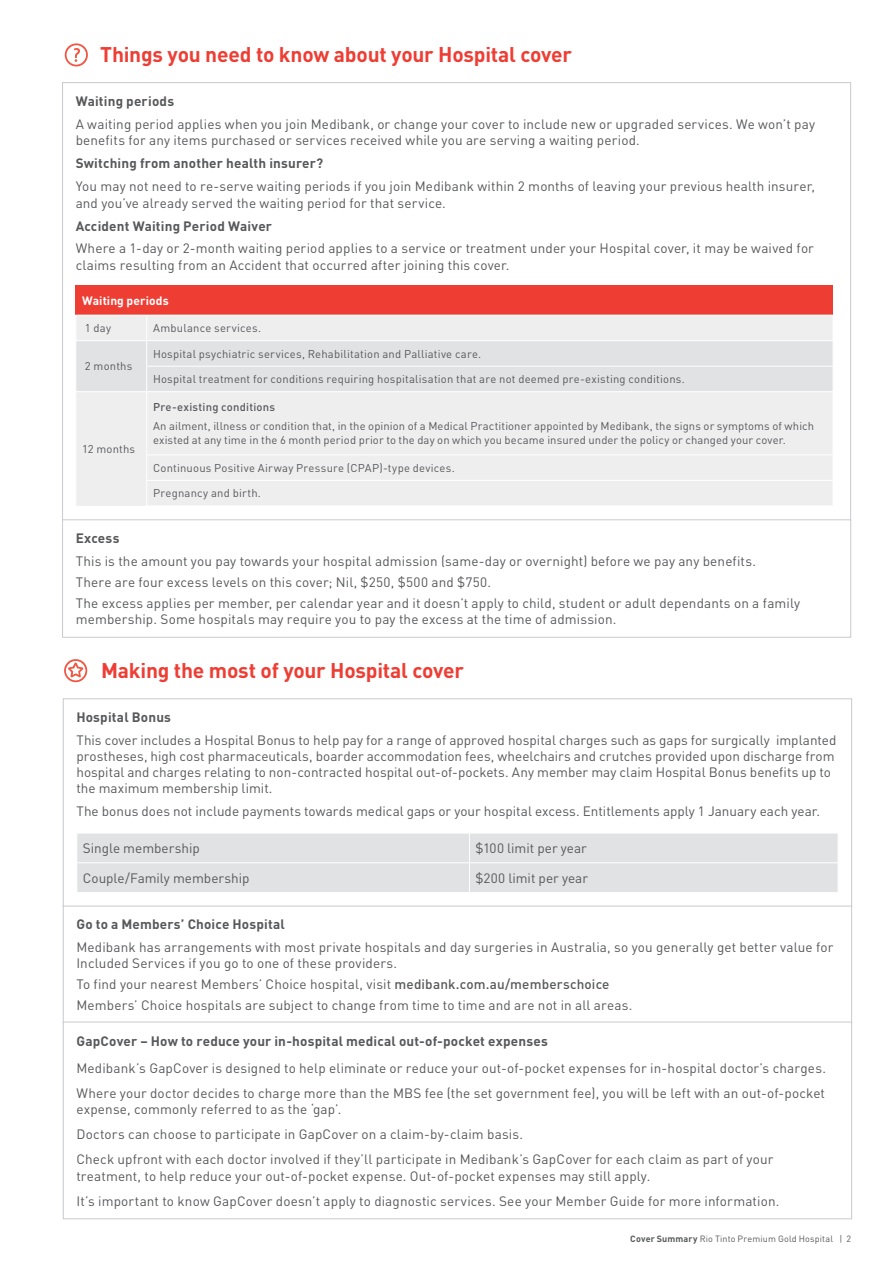
<style>
.page{position:relative;width:893px;height:1263px;background:#fff}
.page>*{position:absolute;margin:0;border:0;box-sizing:border-box;transform-origin:0 0}
.Sub_Header{font:700 21px "DINOT";letter-spacing:-.01em;color:#ee3e34}
.Copy{font:13.5px/16.5px "DINOT";letter-spacing:.01em;color:#57585a}
.Copy_Bold{font:13.5px/16.5px "DINOT";letter-spacing:.01em;color:#57585a}
.Copy_Bold-2{font:700 13.5px "DINOT";letter-spacing:.015em;color:#57585a}
.Copy_Bold-3{font:700 12px "DINOT";letter-spacing:.005em;color:#fff}
.Table_Copy{font:11.25px/14.2px "DINOT";letter-spacing:.015em;color:#57585a}
.Table_Copy-2{font:500 11.25px "DINOT";letter-spacing:.02em;color:#57585a}
.t1{font:9px "DINOT";letter-spacing:.02em;color:#57585a}
.s1{font-weight:500}
.s2{font-weight:700}
</style>
<div class="page">
<svg style="left:64px;top:659px;width:23px;height:23px"></svg>
<div style="left:63px;top:905px;width:789px;height:118px;border:1px solid #c9cacc"></div>
<div style="left:77px;top:833px;width:761px;height:59px;background:#e1e2e4"></div>
<div style="left:63px;top:698px;width:789px;height:208px;border:1px solid #c9cacc"></div>
<div style="left:76px;top:285px;width:757px;height:30px;background:#ee3e34"></div>
<div style="left:76px;top:392px;width:756px;height:114px;background:#eeeeef"></div>
<hr style="left:146px;top:392px;width:1px;height:62px;background:#fff">
<svg style="left:146px;top:455px;width:1px;height:50px"></svg>
<svg style="left:76px;top:316px;width:757px;height:75px"></svg>
<hr style="left:146px;top:454px;width:687px;height:1px;background:#fff">
<hr style="left:146px;top:480px;width:687px;height:1px;background:#fff">
<hr style="left:146px;top:505px;width:687px;height:1px;background:#fff">
<svg style="left:65px;top:43px;width:23px;height:23px"></svg>
<svg style="left:62px;top:519px;width:789px;height:119px"></svg>
<div style="left:63px;top:1022px;width:789px;height:197px;border:1px solid #c9cacc"></div>
<p class="Sub_Header" style="left:100px;top:41px;width:473px">Things you need to know about your Hospital cover</p>
<p class="Copy_Bold-2" style="left:76px;top:92px;width:100px">Waiting periods</p>
<p class="Copy" style="left:76px;top:116px;width:741px">A waiting period applies when you join Medibank, or change your cover to include new or upgraded services. We won’t pay benefits for any items purchased or services received while you are serving a waiting period.</p>
<p class="Copy_Bold-2" style="left:76px;top:155px;width:249px">Switching from another health insurer?</p>
<p class="Copy" style="left:76px;top:178px;width:741px">You may not need to re-serve waiting periods if you join Medibank within 2 months of leaving your previous health insurer, and you’ve already served the waiting period for that service.</p>
<p class="Copy_Bold-2" style="left:76px;top:217px;width:198px">Accident Waiting Period Waiver</p>
<p class="Copy" style="left:76px;top:240px;width:740px">Where a 1-day or 2-month waiting period applies to a service or treatment under your Hospital cover, it may be waived for claims resulting from an Accident that occurred after joining this cover.</p>
<p class="Copy_Bold-3" style="left:82px;top:293px;width:88px">Waiting periods</p>
<p class="Table_Copy" style="left:85px;top:321px;width:28px">1 day</p>
<p class="Table_Copy" style="left:153px;top:321px;width:110px">Ambulance services.</p>
<p class="Table_Copy" style="left:85px;top:359px;width:49px">2 months</p>
<p class="Table_Copy" style="left:153px;top:346px;width:330px">Hospital psychiatric services, Rehabilitation and Palliative care.</p>
<p class="Table_Copy" style="left:153px;top:372px;width:533px">Hospital treatment for conditions requiring hospitalisation that are not deemed pre-existing conditions.</p>
<p class="Table_Copy" style="left:82px;top:442px;width:55px">12 months</p>
<p class="Table_Copy-2" style="left:153px;top:400px;width:123px">Pre-existing conditions</p>
<p class="Table_Copy" style="left:153px;top:418px;width:663px">An ailment, illness or condition that, in the opinion of a Medical Practitioner appointed by Medibank, the signs or symptoms of which existed at any time in the 6 month period prior to the day on which you became insured under the policy or changed your cover.</p>
<p class="Table_Copy" style="left:153px;top:460px;width:303px">Continuous Positive Airway Pressure (CPAP)-type devices.</p>
<p class="Table_Copy" style="left:153px;top:486px;width:109px">Pregnancy and birth.</p>
<p class="Copy_Bold-2" style="left:76px;top:529px;width:45px">Excess</p>
<p class="Copy" style="left:76px;top:553px;width:682px">This is the amount you pay towards your hospital admission (same-day or overnight) before we pay any benefits.</p>
<p class="Copy" style="left:76px;top:573px;width:417px">There are four excess levels on this cover; Nil, $250, $500 and $750.</p>
<p class="Copy" style="left:76px;top:594px;width:726px">The excess applies per member, per calendar year and it doesn’t apply to child, student or adult dependants on a family membership. Some hospitals may require you to pay the excess at the time of admission.</p>
<p class="Sub_Header" style="left:101px;top:657px;width:364px">Making the most of your Hospital cover</p>
<p class="Copy_Bold-2" style="left:76px;top:708px;width:96px">Hospital Bonus</p>
<p class="Copy" style="left:76px;top:732px;width:761px">This cover includes a Hospital Bonus to help pay for a range of approved hospital charges such as gaps for surgically implanted prostheses, high cost pharmaceuticals, boarder accommodation fees, wheelchairs and crutches provided upon discharge from hospital and charges relating to non-contracted hospital out-of-pockets. Any member may claim Hospital Bonus benefits up to the maximum membership limit.</p>
<p class="Copy" style="left:76px;top:803px;width:745px">The bonus does not include payments towards medical gaps or your hospital excess. Entitlements apply 1 January each year.</p>
<p class="Copy" style="left:83px;top:840px;width:118px">Single membership</p>
<p class="Copy" style="left:475px;top:840px;width:113px">$100 limit per year</p>
<p class="Copy" style="left:83px;top:869px;width:168px">Couple/Family membership</p>
<p class="Copy" style="left:475px;top:869px;width:114px">$200 limit per year</p>
<p class="Copy_Bold-2" style="left:76px;top:915px;width:210px">Go to a Members’ Choice Hospital</p>
<p class="Copy_Bold" style="left:76px;top:938px;width:758px">Medibank has arrangements with most private hospitals and day surgeries in Australia, so you generally get better value for<br>Included Services if you go to one of these providers.</p>
<p class="Copy_Bold" style="left:76px;top:975px;width:535px">To find your nearest Members’ Choice hospital, visit <span class="s1">medibank.com.au/memberschoice</span></p>
<p class="Copy_Bold" style="left:76px;top:996px;width:557px">Members’ Choice hospitals are subject to change from time to time and are not in all areas.</p>
<p class="Copy_Bold-2" style="left:76px;top:1032px;width:473px">GapCover – How to reduce your in-hospital medical out-of-pocket expenses</p>
<p class="Copy_Bold" style="left:76px;top:1059px;width:751px">Medibank’s GapCover is designed to help eliminate or reduce your out-of-pocket expenses for in-hospital doctor’s charges.</p>
<p class="Copy_Bold" style="left:76px;top:1084px;width:750px">Where your doctor decides to charge more than the MBS fee (the set government fee), you will be left with an out-of-pocket expense, commonly referred to as the ‘gap’.</p>
<p class="Copy_Bold" style="left:76px;top:1126px;width:448px">Doctors can choose to participate in GapCover on a claim-by-claim basis.</p>
<p class="Copy_Bold" style="left:76px;top:1151px;width:699px">Check upfront with each doctor involved if they’ll participate in Medibank’s GapCover for each claim as part of your treatment, to help reduce your out-of-pocket expense. Out-of-pocket expenses may still apply.</p>
<p class="Copy_Bold" style="left:76px;top:1192px;width:705px">It’s important to know GapCover doesn’t apply to diagnostic services. See your Member Guide for more information.</p>
<p class="t1" style="left:630px;top:1233px;width:222px"><span class="s2">Cover Summary</span> Rio Tinto Premium Gold Hospital | 2</p>
</div>
